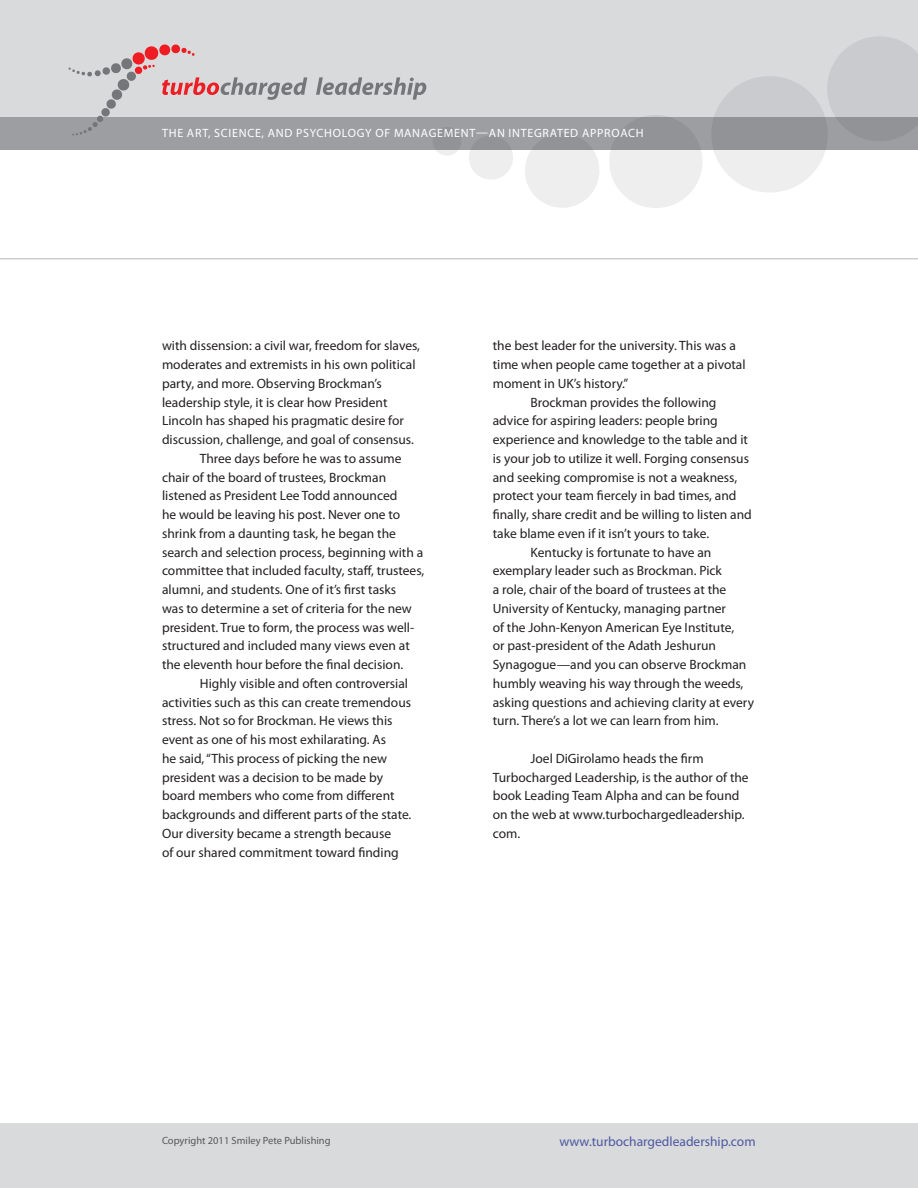
<style>
.page{position:relative;width:918px;height:1188px;background:#fff}
.page>*{position:absolute;margin:0;border:0;box-sizing:border-box;transform-origin:0 0}
.t1{font:13.5px/18.8px "Myriad Pro";color:#231f20}
.t2{font:13.5px "Myriad Pro";color:#4c59a0}
.t3{font:12px "Myriad Pro";letter-spacing:.06em;color:#fff}
.t4{font:10.5px "Myriad Pro";color:#57585a}
</style>
<div class="page">
<div style="left:0;top:0;width:918px;height:150px;background:#d9dadc"></div>
<div style="left:0;top:1123px;width:918px;height:65px;background:#d9dadc"></div>
<div style="left:0;top:117px;width:918px;height:33px;background:#9c9ea2"></div>
<svg style="left:433px;top:37px;width:485px;height:171px"></svg>
<svg style="left:69px;top:44px;width:238px;height:92px"></svg>
<svg style="left:316px;top:77px;width:110px;height:23px"></svg>
<hr style="left:0;top:258px;width:918px;height:1px;background:#b6b7bb">
<p class="t3" style="left:162px;top:126px;width:483px">the art, science, And PSYCHOLOGY of management—an integrated approach</p>
<p class="t1" style="left:162px;top:336px;width:260px">with dissension: a civil war, freedom for slaves,</p>
<p class="t1" style="left:162px;top:355px;width:255px">moderates and extremists in his own political</p>
<p class="t1" style="left:162px;top:374px;width:221px">party, and more. Observing Brockman’s</p>
<p class="t1" style="left:162px;top:392px;width:227px">leadership style, it is clear how President</p>
<p class="t1" style="left:162px;top:411px;width:243px">Lincoln has shaped his pragmatic desire for</p>
<p class="t1" style="left:162px;top:430px;width:253px">discussion, challenge, and goal of consensus.</p>
<p class="t1" style="left:200px;top:449px;width:203px">Three days before he was to assume</p>
<p class="t1" style="left:162px;top:467px;width:226px">chair of the board of trustees, Brockman</p>
<p class="t1" style="left:162px;top:486px;width:237px">listened as President Lee Todd announced</p>
<p class="t1" style="left:162px;top:505px;width:240px">he would be leaving his post. Never one to</p>
<p class="t1" style="left:162px;top:524px;width:235px">shrink from a daunting task, he began the</p>
<p class="t1" style="left:162px;top:542px;width:263px">search and selection process, beginning with a</p>
<p class="t1" style="left:162px;top:561px;width:264px">committee that included faculty, staff, trustees,</p>
<p class="t1" style="left:162px;top:580px;width:236px">alumni, and students. One of it’s first tasks</p>
<p class="t1" style="left:162px;top:599px;width:251px">was to determine a set of criteria for the new</p>
<p class="t1" style="left:162px;top:617px;width:254px">president. True to form, the process was well-</p>
<p class="t1" style="left:162px;top:636px;width:249px">structured and included many views even at</p>
<p class="t1" style="left:162px;top:655px;width:243px">the eleventh hour before the final decision.</p>
<p class="t1" style="left:200px;top:674px;width:210px">H ighly visible and often controversial</p>
<p class="t1" style="left:162px;top:692px;width:251px">activities such as this can create tremendous</p>
<p class="t1" style="left:162px;top:711px;width:232px">stress. Not so for Brockman. He views this</p>
<p class="t1" style="left:162px;top:730px;width:226px">event as one of his most exhilarating. As</p>
<p class="t1" style="left:162px;top:749px;width:227px">he said, “This process of picking the new</p>
<p class="t1" style="left:162px;top:767px;width:223px">president was a decision to be made by</p>
<p class="t1" style="left:162px;top:786px;width:234px">board members who come from different</p>
<p class="t1" style="left:162px;top:805px;width:251px">backgrounds and different parts of the state.</p>
<p class="t1" style="left:162px;top:824px;width:231px">Our diversity became a strength because</p>
<p class="t1" style="left:162px;top:843px;width:238px">of our shared commitment toward finding</p>
<p class="t1" style="left:493px;top:336px;width:245px">the best leader for the university. This was a</p>
<p class="t1" style="left:493px;top:355px;width:254px">time when people came together at a pivotal</p>
<p class="t1" style="left:493px;top:374px;width:137px">moment in UK’s history.”</p>
<p class="t1" style="left:531px;top:393px;width:187px">Brockman provides the following</p>
<p class="t1" style="left:493px;top:411px;width:226px">advice for aspiring leaders: people bring</p>
<p class="t1" style="left:493px;top:430px;width:257px">experience and knowledge to the table and it</p>
<p class="t1" style="left:493px;top:449px;width:258px">is your job to utilize it well. Forging consensus</p>
<p class="t1" style="left:493px;top:468px;width:246px">and seeking compromise is not a weakness,</p>
<p class="t1" style="left:493px;top:486px;width:245px">protect your team fiercely in bad times, and</p>
<p class="t1" style="left:493px;top:505px;width:261px">finally, share credit and be willing to listen and</p>
<p class="t1" style="left:493px;top:524px;width:218px">take blame even if it isn’t yours to take.</p>
<p class="t1" style="left:531px;top:543px;width:182px">Kentucky is fortunate to have an</p>
<p class="t1" style="left:493px;top:561px;width:231px">exemplary leader such as Brockman. Pick</p>
<p class="t1" style="left:493px;top:580px;width:235px">a role, chair of the board of trustees at the</p>
<p class="t1" style="left:493px;top:599px;width:235px">University of Kentucky, managing partner</p>
<p class="t1" style="left:493px;top:618px;width:243px">of the John-Kenyon American Eye I nstitute,</p>
<p class="t1" style="left:493px;top:636px;width:225px">or past-president of the Adath Jeshurun</p>
<p class="t1" style="left:493px;top:655px;width:255px">Synagogue—and you can observe Brockman</p>
<p class="t1" style="left:493px;top:674px;width:252px">humbly weaving his way through the weeds,</p>
<p class="t1" style="left:493px;top:693px;width:263px">asking questions and achieving clarity at every</p>
<p class="t1" style="left:493px;top:711px;width:227px">turn. There’s a lot we can learn from him.</p>
<p class="t1" style="left:493px;top:749px;width:257px;text-indent:38px">Joel DiGirolamo heads the firm<br>Turbocharged Leadership, is the author of the book Leading Team Alpha and can be found on the web at www.turbochargedleadership. com.</p>
<p class="t4" style="left:162px;top:1134px;width:170px">Copyright 2011 Smiley Pete Publishing</p>
<p class="t2" style="left:559px;top:1133px;width:198px">www.turbochargedleadership.com</p>
</div>
